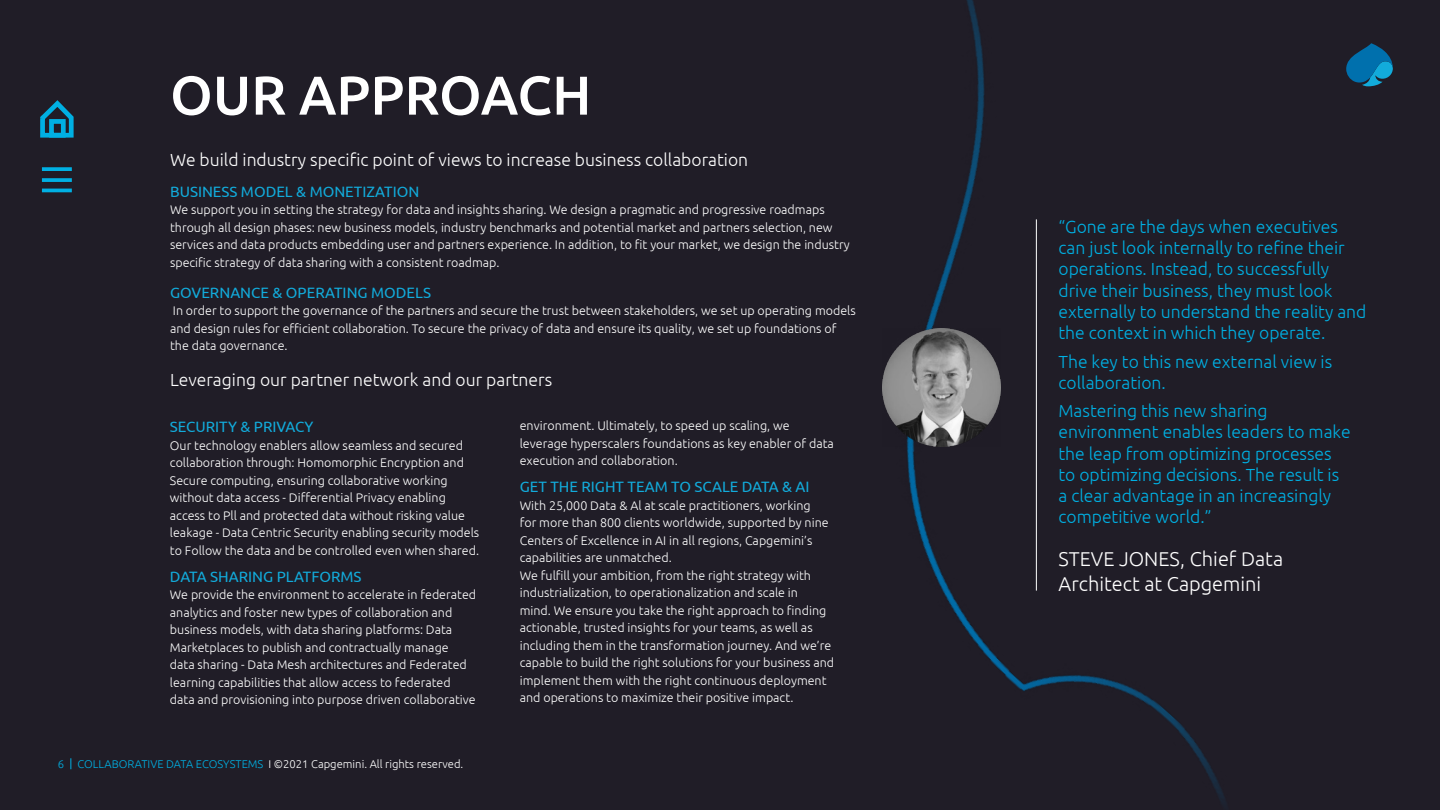
<style>
.page{position:relative;width:1440px;height:810px;background:#201d27}
.page>*{position:absolute;margin:0;border:0;box-sizing:border-box;transform-origin:0 0}
.t1{font:500 54.62px "Ubuntu";color:#fff}
.t2{font:300 20px/25px "Ubuntu";color:#fff}
.t3{font:300 17.5px/21.2px "Ubuntu";color:#00b0e3}
.t4{font:300 17.5px "Ubuntu";color:#fff}
.t5{font:15px "Ubuntu";color:#12abdb}
.t6{font:300 12.5px/17.5px "Ubuntu";color:#fff}
.t7{font:300 11.25px "Ubuntu";color:#fff}
.s1{color:#00b0e3}
</style>
<div class="page">
<img style="left:907px;top:0;width:465px;height:803px">
<img style="left:882px;top:328px;width:118px;height:118px">
<hr style="left:1036px;top:219px;width:1px;height:372px;background:#fff">
<svg style="left:1346px;top:43px;width:47px;height:43px"></svg>
<svg style="left:42px;top:167px;width:30px;height:4px"></svg>
<svg style="left:42px;top:178px;width:30px;height:4px"></svg>
<hr style="left:42px;top:189px;width:30px;height:3px;background:#00b0e3">
<svg style="left:40px;top:100px;width:34px;height:38px"></svg>
<h1 class="t1" style="left:170px;top:61px;width:423px">OUR APPROACH</h1>
<h3 class="t4" style="left:170px;top:150px;width:580px">We build industry specific point of views to increase business collaboration</h3>
<p class="t5" style="left:170px;top:183px;width:251px">BUSINESS MODEL &amp; MONETIZATION</p>
<p class="t6" style="left:170px;top:201px;width:681px">We support you in setting the strategy for data and insights sharing. We design a pragmatic and progressive roadmaps through all design phases: new business models, industry benchmarks and potential market and partners selection, new services and data products embedding user and partners experience. In addition, to fit your market, we design the industry specific strategy of data sharing with a consistent roadmap.</p>
<p class="t5" style="left:170px;top:283px;width:263px">GOVERNANCE &amp; OPERATING MODELS</p>
<p class="t6" style="left:170px;top:302px;width:687px">In order to support the governance of the partners and secure the trust between stakeholders, we set up operating models and design rules for efficient collaboration. To secure the privacy of data and ensure its quality, we set up foundations of the data governance.</p>
<h3 class="t4" style="left:170px;top:370px;width:384px">Leveraging our partner network and our partners</h3>
<p class="t5" style="left:170px;top:418px;width:145px">SECURITY &amp; PRIVACY</p>
<p class="t6" style="left:170px;top:436px;width:311px">Our technology enablers allow seamless and secured collaboration through: Homomorphic Encryption and Secure computing, ensuring collaborative working without data access - Differential Privacy enabling access to Pll and protected data without risking value leakage - Data Centric Security enabling security models to Follow the data and be controlled even when shared.</p>
<p class="t5" style="left:170px;top:567px;width:193px">DATA SHARING PLATFORMS</p>
<p class="t6" style="left:170px;top:586px;width:308px">We provide the environment to accelerate in federated analytics and foster new types of collaboration and business models, with data sharing platforms: Data Marketplaces to publish and contractually manage data sharing - Data Mesh architectures and Federated learning capabilities that allow access to federated data and provisioning into purpose driven collaborative</p>
<p class="t7" style="left:58px;top:757px;width:407px"><span class="s1">6 COLLABORATIVE DATA ECOSYSTEMS</span> I ©2021 Capgemini. All rights reserved.</p>
<p class="t6" style="left:520px;top:417px;width:316px">environment. Ultimately, to speed up scaling, we leverage hyperscalers foundations as key enabler of data execution and collaboration.</p>
<p class="t5" style="left:520px;top:478px;width:291px">GET THE RIGHT TEAM TO SCALE DATA &amp; AI</p>
<p class="t6" style="left:520px;top:496px;width:316px">With 25,000 Data &amp; Al at scale practitioners, working<br>for more than 800 clients worldwide, supported by nine Centers of Excellence in AI in all regions, Capgemini’s capabilities are unmatched.<br>We fulfill your ambition, from the right strategy with industrialization, to operationalization and scale in<br>mind. We ensure you take the right approach to finding actionable, trusted insights for your teams, as well as including them in the transformation journey. And we’re capable to build the right solutions for your business and implement them with the right continuous deployment and operations to maximize their positive impact.</p>
<h3 class="t3" style="left:1059px;top:216px;width:309px">“Gone are the days when executives can just look internally to refine their operations. Instead, to successfully drive their business, they must look externally to understand the reality and the context in which they operate.</h3>
<h3 class="t3" style="left:1059px;top:350px;width:275px">The key to this new external view is collaboration.</h3>
<h3 class="t3" style="left:1059px;top:400px;width:294px">Mastering this new sharing environment enables leaders to make the leap from optimizing processes to optimizing decisions. The result is a clear advantage in an increasingly competitive world.”</h3>
<h2 class="t2" style="left:1059px;top:545px;width:226px">STEVE JONES, Chief Data<br>Architect at Capgemini</h2>
</div>
